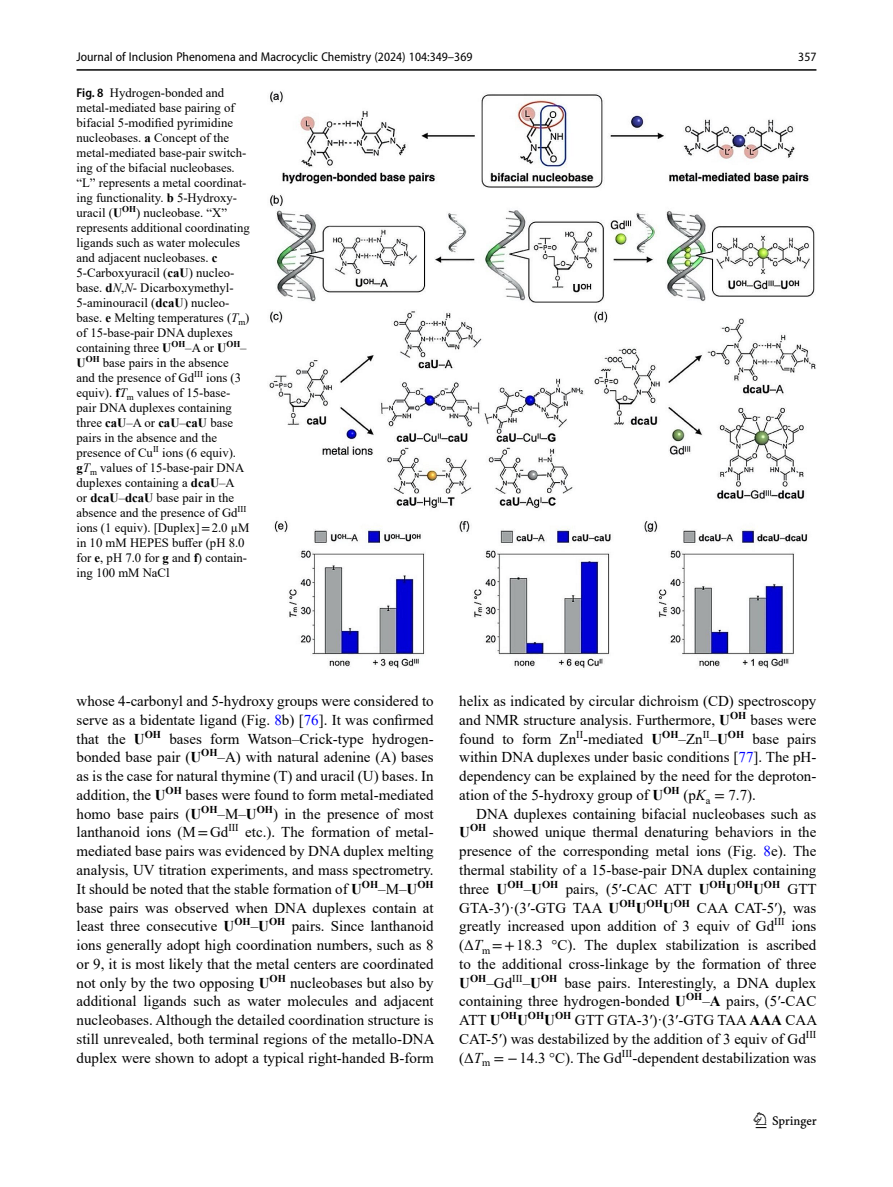
<style>
.page{position:relative;width:893px;height:1187px;background:#fff}
.page>*{position:absolute;margin:0;border:0;box-sizing:border-box;transform-origin:0 0}
.t1{font:22.5px "Springnew";color:#000}
.Body_Text{font:15px/18.8px "Times New Roman";color:#000;text-align:justify}
.Body_Text_Indent{font:15px/18.8px "Times New Roman";color:#000;text-align:justify}
.Figure_Caption_Side{font:12.75px/15px "Times New Roman";color:#000}
.t2{font:semi-condensed 12.75px "Myriad Pro";color:#000}
.s1{font-family:"Myriad Pro";font-weight:600;font-stretch:semi-condensed}
.s2{font-weight:700}
.s3{font-style:italic}
.s4{font-family:"STIX"}
.s5{color:#00f}
</style>
<div class="page">
<hr style="left:77px;top:69px;width:739px;height:2px;background:#000">
<img style="left:269px;top:91px;width:547px;height:577px">
<p class="t2" style="left:77px;top:49px;width:397px">Journal of Inclusion Phenomena and Macrocyclic Chemistry (2024) 104:349–369</p>
<p class="Figure_Caption_Side" style="left:77px;top:84px;width:175px"><span class="s1">Fig. 8</span> Hydrogen-bonded and metal-mediated base pairing of bifacial 5-modified pyrimidine nucleobases. <span class="s2">a</span> Concept of the metal-mediated base-pair switch&shy;ing of the bifacial nucleobases. “L” represents a metal coordinat&shy;ing functionality. <span class="s2">b</span> 5-Hydroxy&shy;uracil (<span class="s2">U</span><sup>OH</sup>) nucleobase. “X” represents additional coordinating ligands such as water molecules and adjacent nucleobases. <span class="s2">c<br></span>5-Carboxyuracil (<span class="s2">caU</span>) nucleo&shy;base. <span class="s2">d</span><span class="s3">N</span>,<span class="s3">N</span>- Dicarboxymethyl-<br>5-aminouracil (<span class="s2">dcaU</span>) nucleo&shy;base. <span class="s2">e</span> Melting temperatures (<span class="s3">T</span><sub>m</sub>) of 15-base-pair DNA duplexes containing three <span class="s2">U</span><sup>OH</sup>–A or <span class="s2">U</span><sup>OH</sup>–<br><span class="s2">U</span><sup>OH</sup> base pairs in the absence and the presence of Gd<sup>III</sup> ions (3 equiv). <span class="s2">f</span><span class="s3">T</span><sub>m</sub> values of 15-base&shy;pair DNA duplexes containing three <span class="s2">caU</span>–A or <span class="s2">caU</span>–<span class="s2">caU</span> base pairs in the absence and the presence of Cu<sup>II</sup> ions (6 equiv). <span class="s2">g</span><span class="s3">T</span><sub>m</sub> values of 15-base-pair DNA duplexes containing a <span class="s2">dcaU</span>–A<br>or <span class="s2">dcaU</span>–<span class="s2">dcaU</span> base pair in the absence and the presence of Gd<sup>III </sup>ions (1 equiv). [Duplex]<span class="s4">=</span>2.0 µM in 10 mM HEPES buffer (pH 8.0 for <span class="s2">e</span>, pH 7.0 for <span class="s2">g</span> and <span class="s2">f</span>) contain&shy;ing 100 mM NaCl</p>
<p class="t2" style="left:798px;top:49px;width:20px">357</p>
<p class="Body_Text" style="left:77px;top:691px;width:360px">whose 4-carbonyl and 5-hydroxy groups were considered to serve as a bidentate ligand (Fig. <span class="s5">8</span>b) [<span class="s5">76</span>]. It was confirmed that the <span class="s2">U</span><sup>OH</sup> bases form Watson–Crick-type hydrogen&shy;bonded base pair (<span class="s2">U</span><sup>OH</sup>–A) with natural adenine (A) bases as is the case for natural thymine (T) and uracil (U) bases. In addition, the <span class="s2">U</span><sup>OH</sup> bases were found to form metal-mediated homo base pairs (<span class="s2">U</span><sup>OH</sup>–M–<span class="s2">U</span><sup>OH</sup>) in the presence of most lanthanoid ions (M<span class="s4">=</span>Gd<sup>III</sup> etc.). The formation of metal&shy;mediated base pairs was evidenced by DNA duplex melting analysis, UV titration experiments, and mass spectrometry.<br>It should be noted that the stable formation of <span class="s2">U</span><sup>OH</sup>–M–<span class="s2">U</span><sup>OH </sup>base pairs was observed when DNA duplexes contain at least three consecutive <span class="s2">U</span><sup>OH</sup>–<span class="s2">U</span><sup>OH</sup> pairs. Since lanthanoid ions generally adopt high coordination numbers, such as 8 or 9, it is most likely that the metal centers are coordinated not only by the two opposing <span class="s2">U</span><sup>OH</sup> nucleobases but also by additional ligands such as water molecules and adjacent nucleobases. Although the detailed coordination structure is still unrevealed, both terminal regions of the metallo-DNA duplex were shown to adopt a typical right-handed B-form</p>
<p class="Body_Text" style="left:459px;top:691px;width:359px">helix as indicated by circular dichroism (CD) spectroscopy and NMR structure analysis. Furthermore, <span class="s2">U</span><sup>OH</sup> bases were found to form Zn<sup>II</sup>-mediated <span class="s2">U</span><sup>OH</sup>–Zn<sup>II</sup>–<span class="s2">U</span><sup>OH</sup> base pairs within DNA duplexes under basic conditions [<span class="s5">77</span>]. The pH&shy;dependency can be explained by the need for the deproton&shy;ation of the 5-hydroxy group of <span class="s2">U</span><sup>OH</sup> (p<span class="s3">K</span><sub>a</sub> <span class="s4">=</span> 7.7).</p>
<p class="Body_Text_Indent" style="left:459px;top:803px;width:359px;text-indent:17px">DNA duplexes containing bifacial nucleobases such as <span class="s2">U</span><sup>OH</sup> showed unique thermal denaturing behaviors in the presence of the corresponding metal ions (Fig. <span class="s5">8</span>e). The thermal stability of a 15-base-pair DNA duplex containing three <span class="s2">U</span><sup>OH</sup>–<span class="s2">U</span><sup>OH</sup> pairs, (5′-CAC ATT <span class="s2">U</span><sup>OH</sup><span class="s2">U</span><sup>OH</sup><span class="s2">U</span><sup>OH</sup> GTT GTA-3′)·(3′-GTG TAA <span class="s2">U</span><sup>OH</sup><span class="s2">U</span><sup>OH</sup><span class="s2">U</span><sup>OH</sup> CAA CAT-5′), was greatly increased upon addition of 3 equiv of Gd<sup>III</sup> ions (Δ<span class="s3">T</span><sub>m</sub> <span class="s4">=+</span>18.3 °C). The duplex stabilization is ascribed to the additional cross-linkage by the formation of three <span class="s2">U</span><sup>OH</sup>–Gd<sup>III</sup>–<span class="s2">U</span><sup>OH</sup> base pairs. Interestingly, a DNA duplex containing three hydrogen-bonded <span class="s2">U</span><sup>OH</sup>–<span class="s2">A</span> pairs, (5′-CAC ATT <span class="s2">U</span><sup>OH</sup><span class="s2">U</span><sup>OH</sup><span class="s2">U</span><sup>OH</sup> GTT GTA-3′)·(3′-GTG TAA <span class="s2">AAA</span> CAA CAT-5′) was destabilized by the addition of 3 equiv of Gd<sup>III </sup>(Δ<span class="s3">T</span><sub>m</sub> <span class="s4">= −</span>14.3 °C). The Gd<sup>III</sup>-dependent destabilization was</p>
<h1 class="t1" style="left:756px;top:1107px;width:63px">1 3</h1>
</div>
